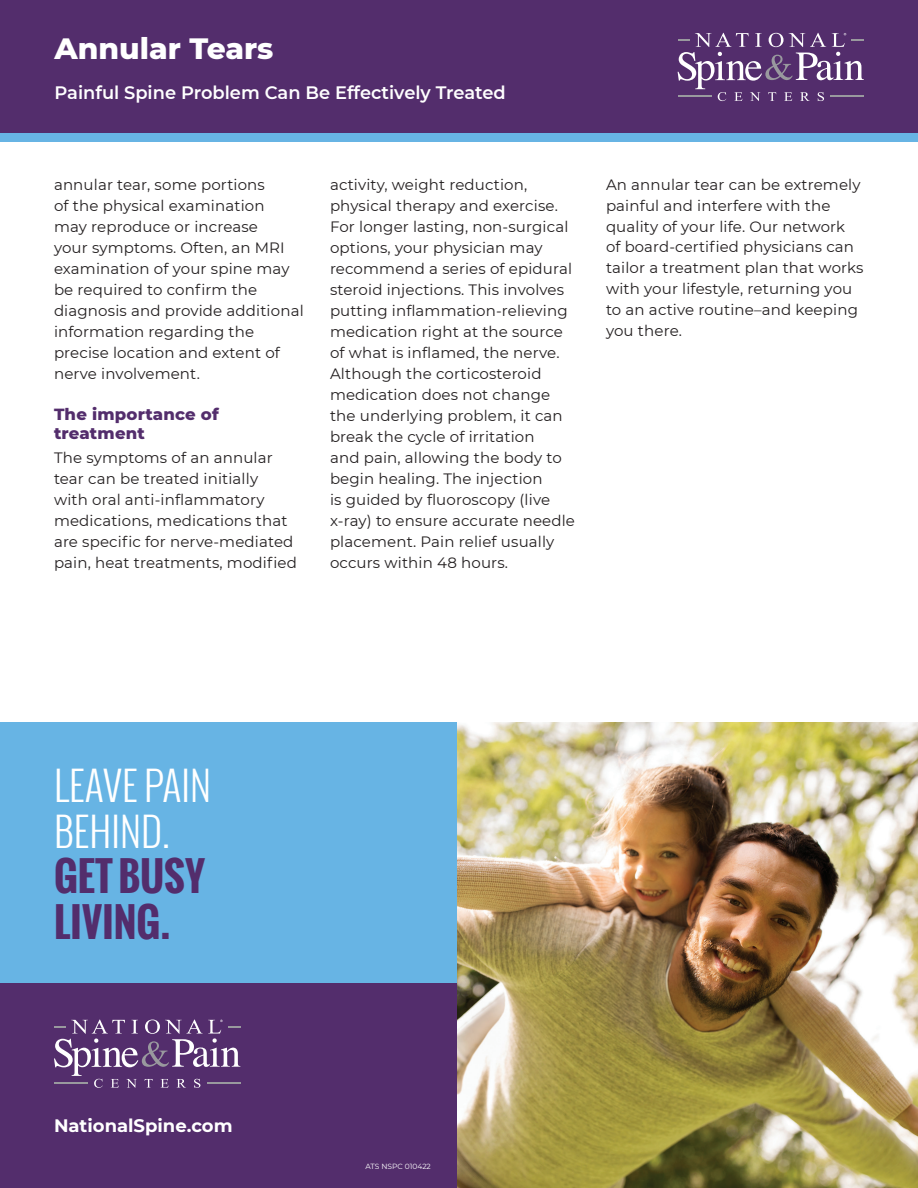
<style>
.page{position:relative;width:918px;height:1188px;background:#fff}
.page>*{position:absolute;margin:0;border:0;box-sizing:border-box;transform-origin:0 0}
.t1{font:300 39.75px "Oswald";color:#fff}
.t2{font:700 39.75px "Oswald";color:#532d6c}
.t3{font:800 30px "Montserrat";color:#fff}
.t4{font:600 18px "Montserrat";color:#fff}
.t5{font:700 18px "Montserrat";color:#fff}
.t6{font:800 16.5px/19.5px "Montserrat";letter-spacing:.01em;color:#532d6c}
.t7{font:15px/21px "Montserrat";letter-spacing:.01em;color:#231f20}
.t8{font:7.5px "Montserrat";color:#fff}
</style>
<div class="page">
<div style="left:0;top:723px;width:459px;height:465px;background:#532d6c"></div>
<div style="left:0;top:723px;width:459px;height:260px;background:#67b4e4"></div>
<div style="left:0;top:0;width:918px;height:137px;background:#532d6c"></div>
<svg style="left:678px;top:33px;width:186px;height:68px"></svg>
<img style="left:458px;top:723px;width:460px;height:465px">
<svg style="left:54px;top:1020px;width:186px;height:68px"></svg>
<div style="left:0;top:133px;width:918px;height:8px;background:#67b4e4"></div>
<p class="t3" style="left:55px;top:26px;width:220px">Annular Tears</p>
<p class="t4" style="left:55px;top:80px;width:453px">Painful Spine Problem Can Be Effectively Treated</p>
<p class="t7" style="left:54px;top:174px;width:251px">annular tear, some portions<br>of the physical examination<br>may reproduce or increase<br>your symptoms. Often, an MRI examination of your spine may be required to confirm the diagnosis and provide additional information regarding the precise location and extent of nerve involvement.</p>
<p class="t6" style="left:54px;top:403px;width:166px">The importance of treatment</p>
<p class="t7" style="left:54px;top:447px;width:244px">The symptoms of an annular tear can be treated initially<br>with oral anti-inflammatory medications, medications that are specific for nerve-mediated pain, heat treatments, modified</p>
<p class="t7" style="left:330px;top:174px;width:247px">activity, weight reduction, physical therapy and exercise.<br>For longer lasting, non-surgical options, your physician may recommend a series of epidural steroid injections. This involves putting inflammation-relieving medication right at the source of what is inflamed, the nerve.<br>Although the corticosteroid medication does not change the underlying problem, it can break the cycle of irritation<br>and pain, allowing the body to begin healing. The injection<br>is guided by fluoroscopy (live x-ray) to ensure accurate needle placement. Pain relief usually occurs within 48 hours.</p>
<p class="t7" style="left:606px;top:174px;width:256px">An annular tear can be extremely painful and interfere with the quality of your life. Our network</p>
<p class="t7" style="left:606px;top:235px;width:259px">of board-certified physicians can tailor a treatment plan that works with your lifestyle, returning you to an active routine–and keeping you there.</p>
<p class="t1" style="left:54px;top:758px;width:159px">LEAVE PAIN</p>
<p class="t1" style="left:54px;top:804px;width:117px">BEHIND.</p>
<p class="t2" style="left:54px;top:847px;width:153px">GET BUSY</p>
<p class="t2" style="left:54px;top:893px;width:118px">LIVING.</p>
<p class="t5" style="left:54px;top:1113px;width:180px">NationalSpine.com</p>
<p class="t8" style="left:365px;top:1161px;width:67px">ATS NSPC 010422</p>
</div>
